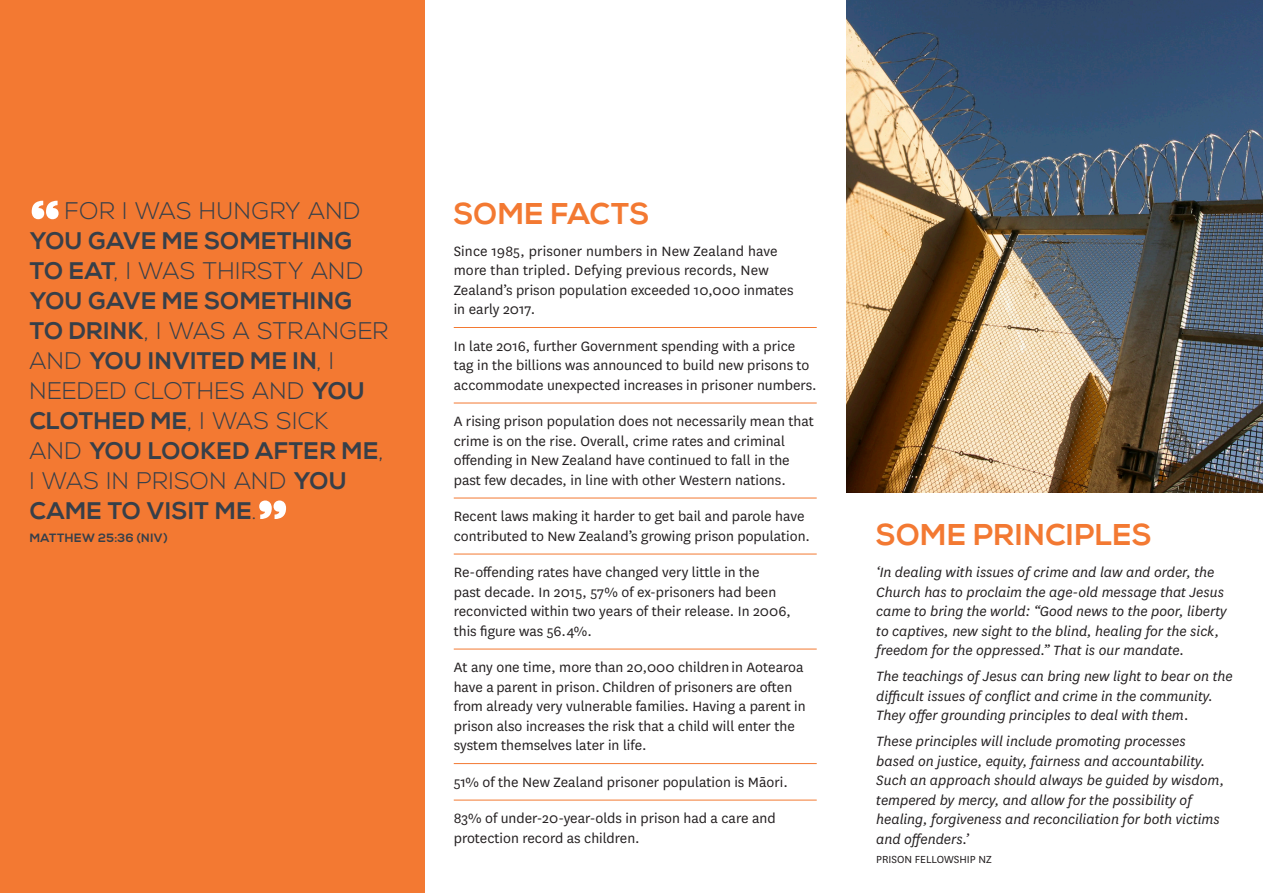
<style>
.page{position:relative;width:1263px;height:893px;background:#fff}
.page>*{position:absolute;margin:0;border:0;box-sizing:border-box;transform-origin:0 0}
.t1{font:900 55.5px "National";color:#fff}
.t2{font:700 30px "Nexa";letter-spacing:.02em;color:#f37932}
.t3{font:700 24px/30px "Nexa";letter-spacing:.02em;color:#373f49}
.t4{font:15.75px/19.5px "National";color:#231f20}
.t5{font:italic 15.75px/19.5px "National";color:#231f20}
.t6{font:12px "National";color:#231f20}
.t7{font:700 12px "Nexa";letter-spacing:.04em;color:#373f49}
.s1{font-weight:300}
</style>
<div class="page">
<div style="left:0;top:0;width:424px;height:893px;background:#f37932"></div>
<hr style="left:454px;top:327px;width:363px;height:1px;background:#f37932">
<hr style="left:454px;top:403px;width:363px;height:1px;background:#f37932">
<hr style="left:454px;top:498px;width:363px;height:1px;background:#f37932">
<hr style="left:454px;top:554px;width:363px;height:1px;background:#f37932">
<hr style="left:454px;top:649px;width:363px;height:1px;background:#f37932">
<hr style="left:454px;top:763px;width:363px;height:1px;background:#f37932">
<hr style="left:454px;top:800px;width:363px;height:1px;background:#f37932">
<img style="left:846px;top:0;width:417px;height:492px">
<p class="t1" style="left:30px;top:182px;width:32px">“</p>
<p class="t3" style="left:30px;top:196px;width:360px;text-indent:35px"><span class="s1">FOR I WAS HUNGRY AND<br></span>YOU GAVE ME SOMETHING<br>TO EAT<span class="s1">, I WAS THIRSTY AND<br></span>YOU GAVE ME SOMETHING<br>TO DRINK<span class="s1">, I WAS A STRANGER<br>AND</span> YOU INVITED ME IN<span class="s1">, I<br>NEEDED CLOTHES AND</span> YOU<br>CLOTHED ME<span class="s1">, I WAS SICK<br>AND</span> YOU LOOKED AFTER ME<span class="s1">,<br>I WAS IN PRISON AND</span> YOU<br>CAME TO VISIT ME<span class="s1">.</span></p>
<p class="t7" style="left:30px;top:531px;width:139px">MATTHEW 25:36 (NIV)</p>
<p class="t1" style="left:257px;top:482px;width:32px">”</p>
<p class="t2" style="left:454px;top:196px;width:197px">SOME FACTS</p>
<p class="t4" style="left:454px;top:241px;width:341px">Since 1985, prisoner numbers in New Zealand have more than tripled. Defying previous records, New Zealand’s prison population exceeded 10,000 inmates in early 2017.</p>
<p class="t4" style="left:454px;top:336px;width:364px">In late 2016, further Government spending with a price tag in the billions was announced to build new prisons to accommodate unexpected increases in prisoner numbers.</p>
<p class="t4" style="left:454px;top:411px;width:362px">A rising prison population does not necessarily mean that crime is on the rise. Overall, crime rates and criminal offending in New Zealand have continued to fall in the past few decades, in line with other Western nations.</p>
<p class="t4" style="left:454px;top:506px;width:358px">Recent laws making it harder to get bail and parole have contributed to New Zealand’s growing prison population.</p>
<p class="t4" style="left:454px;top:562px;width:338px">Re-offending rates have changed very little in the past decade. In 2015, 57% of ex-prisoners had been reconvicted within two years of their release. In 2006, this figure was 56.4%.</p>
<p class="t4" style="left:454px;top:657px;width:353px">At any one time, more than 20,000 children in Aotearoa have a parent in prison. Children of prisoners are often from already very vulnerable families. Having a parent in prison also increases the risk that a child will enter the system themselves later in life.</p>
<p class="t4" style="left:454px;top:772px;width:336px">51% of the New Zealand prisoner population is Māori.</p>
<p class="t4" style="left:454px;top:808px;width:323px">83% of under-20-year-olds in prison had a care and protection record as children.</p>
<p class="t2" style="left:876px;top:517px;width:277px">SOME PRINCIPLES</p>
<p class="t5" style="left:876px;top:562px;width:352px">‘In dealing with issues of crime and law and order, the Church has to proclaim the age-old message that Jesus came to bring the world: “Good news to the poor, liberty to captives, new sight to the blind, healing for the sick, freedom for the oppressed.” That is our mandate.</p>
<p class="t5" style="left:876px;top:666px;width:358px">The teachings of Jesus can bring new light to bear on the difficult issues of conflict and crime in the community.<br>They offer grounding principles to deal with them.</p>
<p class="t5" style="left:876px;top:731px;width:350px">These principles will include promoting processes based on justice, equity, fairness and accountability.<br>Such an approach should always be guided by wisdom, tempered by mercy, and allow for the possibility of healing, forgiveness and reconciliation for both victims and offenders.’</p>
<p class="t6" style="left:876px;top:852px;width:117px">PRISON FELLOWSHIP NZ</p>
</div>
